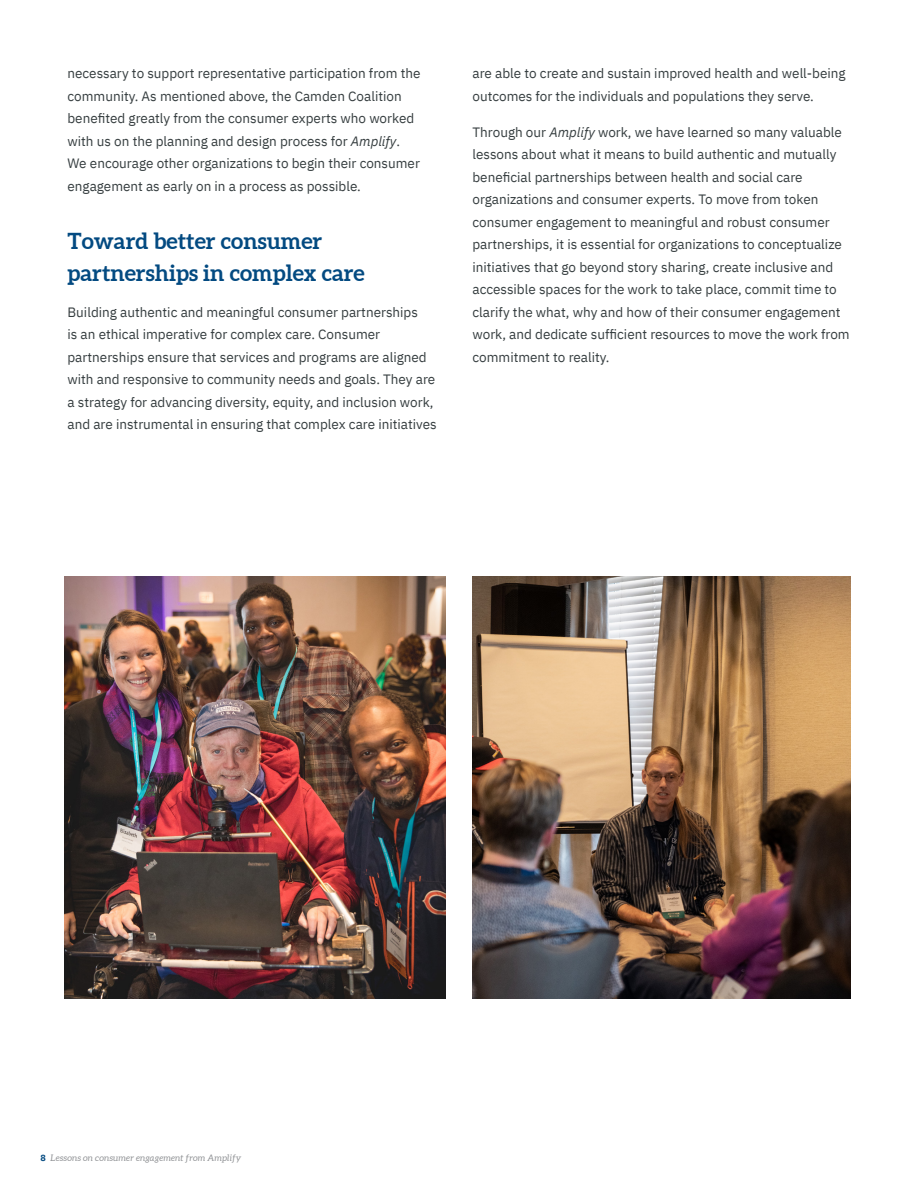
<style>
.page{position:relative;width:918px;height:1188px;background:#fff}
.page>*{position:absolute;margin:0;border:0;box-sizing:border-box;transform-origin:0 0}
.Subhead_1__Text_Blue{font:700 22.5px/31.5px "Aleo";color:#034a81}
.Body__75__Rich_Black{font:13.5px/22.5px "IBM Plex Sans";color:#353d3f}
.t1{font:italic 9px "Aleo";letter-spacing:.01em;color:#939598}
.s1{font-style:italic}
.s2{font-family:"IBM Plex Sans";font-weight:700;font-style:normal;color:#034a81}
</style>
<div class="page">
<img style="left:64px;top:576px;width:382px;height:423px">
<img style="left:472px;top:576px;width:378px;height:423px">
<p class="Body__75__Rich_Black" style="left:68px;top:61px;width:355px">necessary to support representative participation from the community. As mentioned above, the Camden Coalition benefited greatly from the consumer experts who worked with us on the planning and design process for <span class="s1">Amplify</span>.<br>We encourage other organizations to begin their consumer engagement as early on in a process as possible.</p>
<p class="Subhead_1__Text_Blue" style="left:68px;top:226px;width:299px">Toward better consumer partnerships in complex care</p>
<p class="Body__75__Rich_Black" style="left:68px;top:299px;width:371px">Building authentic and meaningful consumer partnerships<br>is an ethical imperative for complex care. Consumer partnerships ensure that services and programs are aligned with and responsive to community needs and goals. They are a strategy for advancing diversity, equity, and inclusion work, and are instrumental in ensuring that complex care initiatives</p>
<p class="Body__75__Rich_Black" style="left:472px;top:61px;width:375px">are able to create and sustain improved health and well-being outcomes for the individuals and populations they serve.</p>
<p class="Body__75__Rich_Black" style="left:472px;top:119px;width:379px">Through our <span class="s1">Amplify</span> work, we have learned so many valuable lessons about what it means to build authentic and mutually beneficial partnerships between health and social care organizations and consumer experts. To move from token consumer engagement to meaningful and robust consumer partnerships, it is essential for organizations to conceptualize initiatives that go beyond story sharing, create inclusive and accessible spaces for the work to take place, commit time to clarify the what, why and how of their consumer engagement work, and dedicate sufficient resources to move the work from commitment to reality.</p>
<p class="t1" style="left:40px;top:1153px;width:202px"><span class="s2">8</span> Lessons on consumer engagement from Amplify</p>
</div>
